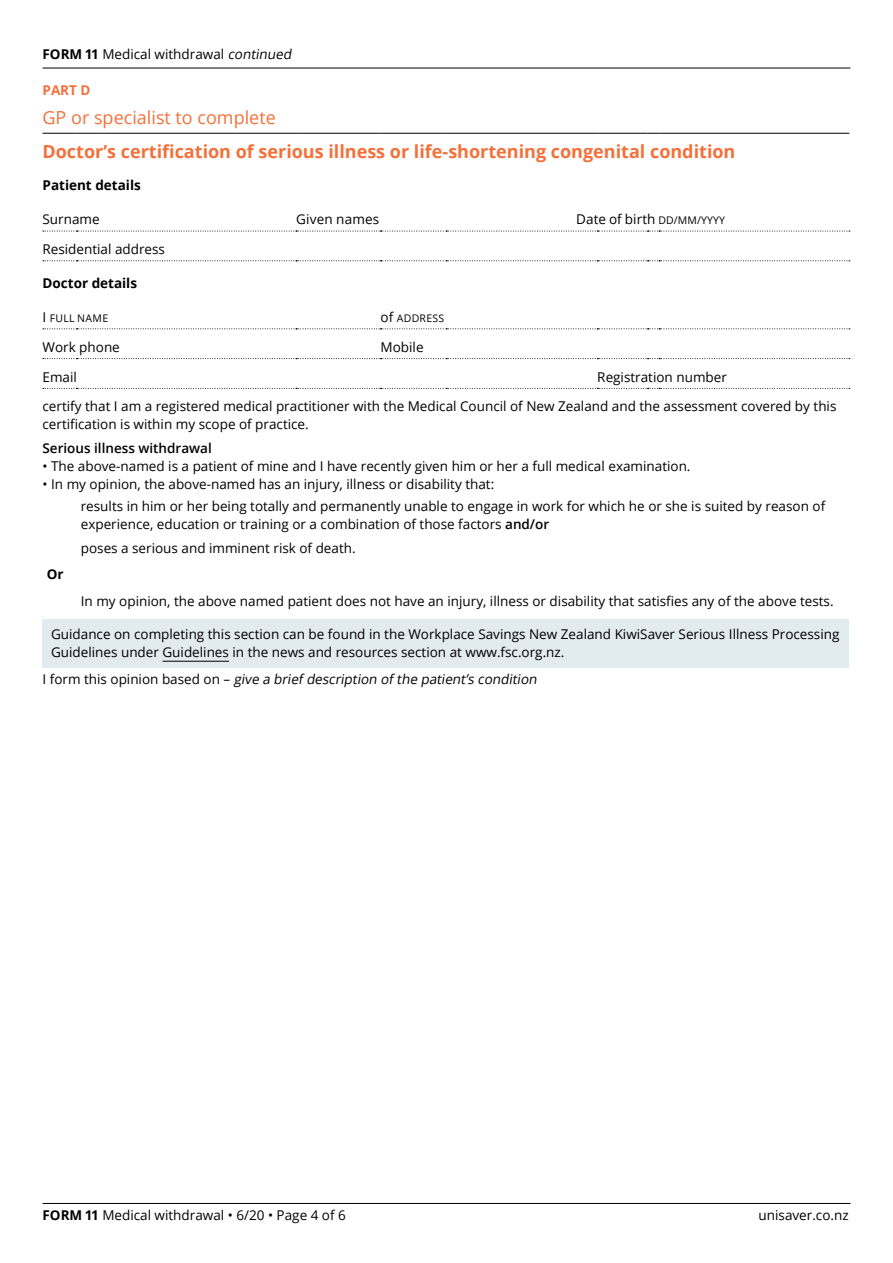
<style>
.page{position:relative;width:893px;height:1263px;background:#fff}
.page>*{position:absolute;margin:0;border:0;box-sizing:border-box;transform-origin:0 0}
.t1{font:700 18px "Open Sans";color:#f3703a}
.t2{font:18px "Open Sans";color:#f3703a}
.t3{font:13.5px/18px "Open Sans";color:#000}
.t4{font:italic 13.5px "Open Sans";color:#000}
.t5{font:700 13.5px "Open Sans";color:#000}
.t6{font:600 13.5px "Open Sans";color:#000}
.t7{font:700 13.5px "Open Sans";color:#f3703a}
.t8{font:10.5px "Open Sans";letter-spacing:.03em;color:#000}
.s1{font-weight:700}
.s2{font-style:italic}
.s3{font-size:10.5px}
.s4{font-size:13.5px}
.s5{font-weight:600}
.s6{font-style:normal}
</style>
<div class="page">
<hr style="left:43px;top:68px;width:807px;height:1px;background:#000">
<hr style="left:43px;top:1203px;width:807px;height:1px;background:#000">
<div style="left:43px;top:620px;width:806px;height:48px;background:#e1ebf0"></div>
<hr style="left:43px;top:133px;width:34px;height:1px;background:#000">
<hr style="left:77px;top:133px;width:219px;height:1px;background:#000">
<hr style="left:296px;top:133px;width:85px;height:1px;background:#000">
<hr style="left:381px;top:133px;width:65px;height:1px;background:#000">
<hr style="left:446px;top:133px;width:151px;height:1px;background:#000">
<hr style="left:597px;top:133px;width:51px;height:1px;background:#000">
<hr style="left:659px;top:133px;width:190px;height:1px;background:#000">
<svg style="left:43px;top:231px;width:807px;height:1px"></svg>
<svg style="left:43px;top:260px;width:807px;height:1px"></svg>
<svg style="left:43px;top:328px;width:807px;height:1px"></svg>
<svg style="left:43px;top:358px;width:807px;height:1px"></svg>
<svg style="left:43px;top:388px;width:807px;height:1px"></svg>
<hr style="left:162px;top:661px;width:67px;height:1px;background:#000">
<p class="t3" style="left:43px;top:45px;width:253px"><span class="s1">FORM 11</span> Medical withdrawal <span class="s2">continued</span></p>
<p class="t7" style="left:43px;top:80px;width:50px">PART D</p>
<h1 class="t2" style="left:43px;top:105px;width:235px">GP or specialist to complete</h1>
<h1 class="t1" style="left:43px;top:138px;width:694px">Doctor’s certification of serious illness or life-shortening congenital condition</h1>
<p class="t5" style="left:43px;top:176px;width:100px">Patient details</p>
<p class="t3" style="left:43px;top:210px;width:59px">Surname</p>
<p class="t3" style="left:296px;top:210px;width:85px">Given names</p>
<p class="t3" style="left:576px;top:210px;width:150px">Date of birth <span class="s3">DD/MM/YYYY</span></p>
<p class="t3" style="left:43px;top:240px;width:124px">Residential address</p>
<p class="t5" style="left:43px;top:274px;width:96px">Doctor details</p>
<p class="t8" style="left:43px;top:311px;width:67px"><span class="s4">I</span> FULL NAME</p>
<p class="t8" style="left:381px;top:311px;width:65px"><span class="s4">of</span> ADDRESS</p>
<p class="t3" style="left:43px;top:338px;width:79px">Work phone</p>
<p class="t3" style="left:381px;top:338px;width:45px">Mobile</p>
<p class="t3" style="left:43px;top:367px;width:36px">Email</p>
<p class="t3" style="left:597px;top:367px;width:131px">Registration number</p>
<p class="t3" style="left:43px;top:397px;width:795px">certify that I am a registered medical practitioner with the Medical Council of New Zealand and the assessment covered by this certification is within my scope of practice.</p>
<p class="t6" style="left:43px;top:439px;width:171px">Serious illness withdrawal</p>
<p class="t3" style="left:43px;top:457px;width:649px">• The above-named is a patient of mine and I have recently given him or her a full medical examination.</p>
<p class="t3" style="left:81px;top:473px;width:746px;line-height:22.2px;text-indent:-38px">• In my opinion, the above-named has an injury, illness or disability that:<br>results in him or her being totally and permanently unable to engage in work for which he or she is suited by reason of</p>
<p class="t3" style="left:81px;top:512px;width:470px;line-height:23.4px">experience, education or training or a combination of those factors <span class="s5">and/or </span>poses a serious and imminent risk of death.</p>
<p class="t5" style="left:47px;top:565px;width:18px">Or</p>
<p class="t3" style="left:81px;top:591px;width:754px">In my opinion, the above named patient does not have an injury, illness or disability that satisfies any of the above tests.</p>
<p class="t3" style="left:51px;top:624px;width:790px">Guidance on completing this section can be found in the Workplace Savings New Zealand KiwiSaver Serious Illness Processing<br>Guidelines under Guidelines in the news and resources section at www.fsc.org.nz.</p>
<p class="t4" style="left:43px;top:670px;width:499px"><span class="s6">I fo r m t h i s o p i n i o n b a s e d o n –</span> give a brief description of the patient’s condition</p>
<p class="t3" style="left:43px;top:1206px;width:305px"><span class="s1">FORM 11</span> Medical withdrawal • 6/20 • Page 4 of 6</p>
<p class="t3" style="left:759px;top:1206px;width:92px">unisaver.co.nz</p>
</div>
